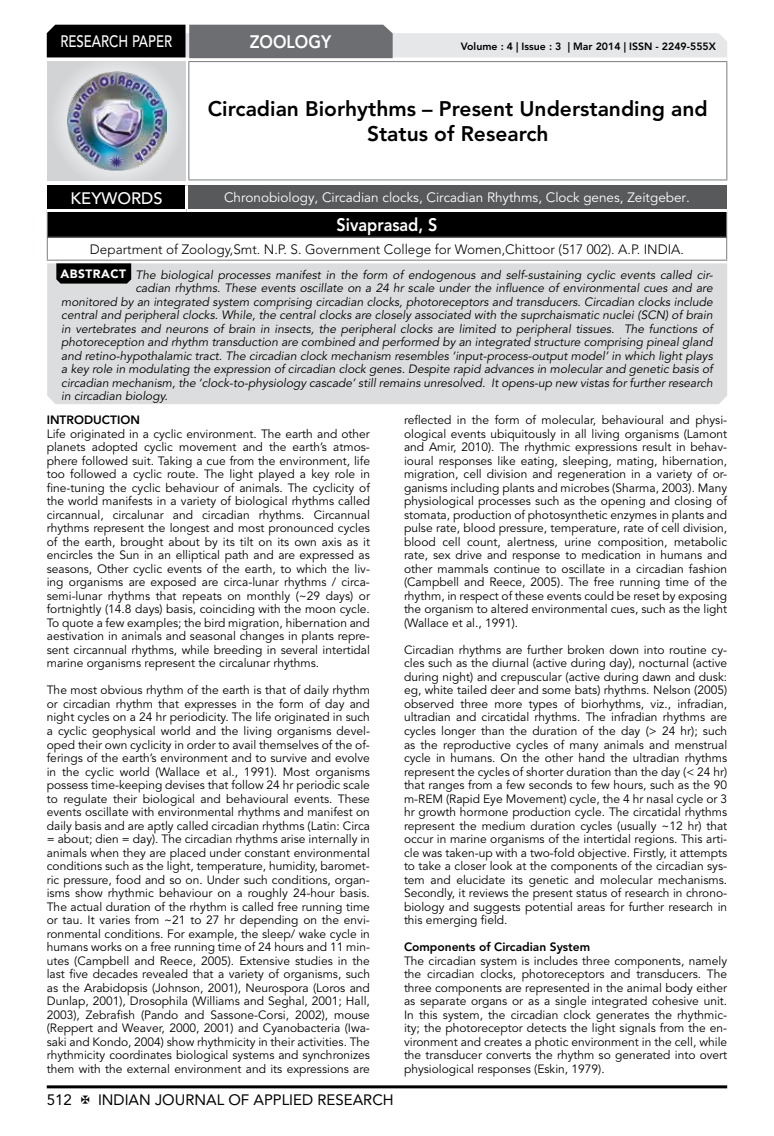
<style>
.page{position:relative;width:774px;height:1136px;background:#fff}
.page>*{position:absolute;margin:0;border:0;box-sizing:border-box;transform-origin:0 0}
.t1{font:800 21px/25.2px "Avenir LT Std";color:#000;text-align:center}
.t2{font:800 18px "Avenir LT Std";color:#fff;scale:.9 1}
.t3{font:500 16.5px "Avenir LT Std";color:#fff;scale:.8 1}
.t4{font:500 16.5px "Avenir LT Std";color:#fff}
.t5{font:15px "Avenir LT Std";color:#000}
.t6{font:300 13.5px "Avenir LT Std";color:#000}
.t7{font:13.5px "Avenir LT Std";color:#fff}
.t8{font:12px/13.5px "Avenir LT Std";color:#000;text-align:justify}
.t9{font:italic 12px "Avenir LT Std";color:#000}
.t10{font:800 12px "Avenir LT Std";color:#000}
.t11{font:800 10.5px "Avenir LT Std";color:#000}
.s1{font-weight:900;font-style:normal;color:#fff}
</style>
<div class="page">
<hr style="left:47px;top:1085px;width:680px;height:3px;background:#000">
<div style="left:48px;top:62px;width:137px;height:118px;background:linear-gradient(to right,#d9dadb,#d9dadb)"></div>
<img style="left:68px;top:71px;width:99px;height:100px">
<svg style="left:47px;top:25px;width:680px;height:33px;background:#979899"></svg>
<hr style="left:188px;top:61px;width:539px;height:1px;background:#808285">
<hr style="left:188px;top:62px;width:1px;height:117px;background:#808285">
<hr style="left:726px;top:62px;width:1px;height:117px;background:#808285">
<hr style="left:188px;top:179px;width:539px;height:1px;background:#808285">
<div style="left:47px;top:211px;width:680px;height:26px;background:#000"></div>
<hr style="left:47px;top:237px;width:680px;height:1px;background:#808285">
<svg style="left:47px;top:212px;width:1px;height:47px"></svg>
<svg style="left:726px;top:212px;width:1px;height:47px"></svg>
<hr style="left:47px;top:259px;width:680px;height:2px;background:#808285">
<div style="left:47px;top:185px;width:139px;height:25px;background:#000"></div>
<div style="left:186px;top:185px;width:541px;height:25px;background:#58595b"></div>
<hr style="left:185px;top:185px;width:3px;height:24px;background:#fff">
<hr style="left:47px;top:209px;width:139px;height:3px;background:#fff">
<hr style="left:186px;top:209px;width:541px;height:3px;background:#fff">
<div style="left:47px;top:263px;width:680px;height:141px;background:#dcddde"></div>
<svg style="left:56px;top:263px;width:75px;height:20px"></svg>
<h3 class="t3" style="left:60px;top:32px;width:139px">RESEARCH PAPER</h3>
<h2 class="t2" style="left:250px;top:31px;width:92px">ZOOLOGY</h2>
<p class="t11" style="left:461px;top:41px;width:257px">Volume : 4 | Issue : 3 | Mar 2014 | ISSN - 2249-555X</p>
<h1 class="t1" style="left:208px;top:96px;width:501px">Circadian Biorhythms – Present Understanding and<br>Status of Research</h1>
<h3 class="t4" style="left:71px;top:189px;width:94px">KEYWORDS</h3>
<p class="t7" style="left:224px;top:189px;width:467px">Chronobiology, Circadian clocks, Circadian Rhythms, Clock genes, Zeitgeber.</p>
<h2 class="t2" style="left:337px;top:214px;width:114px">Sivaprasad, S</h2>
<p class="t6" style="left:90px;top:241px;width:595px">Department of Zoology,Smt. N.P. S. Government College for Women,Chittoor (517 002). A.P. INDIA.</p>
<p class="t9" style="left:61px;top:268px;width:654px"><span class="s1">ABSTRACT</span> The biological processes manifest in the form of endogenous and self-sustaining cyclic events called cir-</p>
<p class="t9" style="left:135px;top:281px;width:579px">cadian rhythms. These events oscillate on a 24 hr scale under the influence of environmental cues and are</p>
<p class="t9" style="left:61px;top:295px;width:653px">monitored by an integrated system comprising circadian clocks, photoreceptors and transducers. Circadian clocks include</p>
<p class="t9" style="left:61px;top:308px;width:653px">central and peripheral clocks. While, the central clocks are closely associated with the suprchaismatic nuclei (SCN) of brain</p>
<p class="t9" style="left:61px;top:322px;width:653px">in vertebrates and neurons of brain in insects, the peripheral clocks are limited to peripheral tissues. The functions of</p>
<p class="t9" style="left:61px;top:335px;width:653px">photoreception and rhythm transduction are combined and performed by an integrated structure comprising pineal gland</p>
<p class="t9" style="left:61px;top:349px;width:653px">and retino-hypothalamic tract. The circadian clock mechanism resembles ‘input-process-output model’ in which light plays</p>
<p class="t9" style="left:61px;top:362px;width:653px">a key role in modulating the expression of circadian clock genes. Despite rapid advances in molecular and genetic basis of</p>
<p class="t9" style="left:61px;top:376px;width:653px">circadian mechanism, the ‘clock-to-physiology cascade’ still remains unresolved. It opens-up new vistas for further research</p>
<p class="t9" style="left:61px;top:389px;width:108px">in circadian biology.</p>
<p class="t10" style="left:47px;top:413px;width:95px">INTRODUCTION</p>
<p class="t8" style="left:47px;top:427px;width:325px">Life originated in a cyclic environment. The earth and other planets adopted cyclic movement and the earth’s atmos&shy;phere followed suit. Taking a cue from the environment, life too followed a cyclic route. The light played a key role in fine-tuning the cyclic behaviour of animals. The cyclicity of the world manifests in a variety of biological rhythms called circannual, circalunar and circadian rhythms. Circannual rhythms represent the longest and most pronounced cycles of the earth, brought about by its tilt on its own axis as it encircles the Sun in an elliptical path and are expressed as seasons, Other cyclic events of the earth, to which the liv&shy;ing organisms are exposed are circa-lunar rhythms / circa&shy;semi-lunar rhythms that repeats on monthly (~29 days) or fortnightly (14.8 days) basis, coinciding with the moon cycle.<br>To quote a few examples; the bird migration, hibernation and aestivation in animals and seasonal changes in plants repre&shy;sent circannual rhythms, while breeding in several intertidal marine organisms represent the circalunar rhythms.</p>
<p class="t8" style="left:47px;top:683px;width:325px">The most obvious rhythm of the earth is that of daily rhythm or circadian rhythm that expresses in the form of day and night cycles on a 24 hr periodicity. The life originated in such a cyclic geophysical world and the living organisms devel&shy;oped their own cyclicity in order to avail themselves of the of&shy;ferings of the earth’s environment and to survive and evolve in the cyclic world (Wallace et al., 1991). Most organisms possess time-keeping devises that follow 24 hr periodic scale to regulate their biological and behavioural events. These events oscillate with environmental rhythms and manifest on daily basis and are aptly called circadian rhythms (Latin: Circa = about; dien = day). The circadian rhythms arise internally in animals when they are placed under constant environmental conditions such as the light, temperature, humidity, baromet&shy;ric pressure, food and so on. Under such conditions, organ&shy;isms show rhythmic behaviour on a roughly 24-hour basis.<br>The actual duration of the rhythm is called free running time or tau. It varies from ~21 to 27 hr depending on the envi&shy;ronmental conditions. For example, the sleep/ wake cycle in humans works on a free running time of 24 hours and 11 min&shy;utes (Campbell and Reece, 2005). Extensive studies in the last five decades revealed that a variety of organisms, such as the Arabidopsis (Johnson, 2001), Neurospora (Loros and Dunlap, 2001), Drosophila (Williams and Seghal, 2001; Hall, 2003), Zebrafish (Pando and Sassone-Corsi, 2002), mouse (Reppert and Weaver, 2000, 2001) and Cyanobacteria (Iwa&shy;saki and Kondo, 2004) show rhythmicity in their activities. The rhythmicity coordinates biological systems and synchronizes them with the external environment and its expressions are</p>
<p class="t8" style="left:404px;top:413px;width:325px">reflected in the form of molecular, behavioural and physi&shy;ological events ubiquitously in all living organisms (Lamont and Amir, 2010). The rhythmic expressions result in behav&shy;ioural responses like eating, sleeping, mating, hibernation, migration, cell division and regeneration in a variety of or&shy;ganisms including plants and microbes (Sharma, 2003). Many physiological processes such as the opening and closing of stomata, production of photosynthetic enzymes in plants and pulse rate, blood pressure, temperature, rate of cell division, blood cell count, alertness, urine composition, metabolic rate, sex drive and response to medication in humans and other mammals continue to oscillate in a circadian fashion (Campbell and Reece, 2005). The free running time of the rhythm, in respect of these events could be reset by exposing the organism to altered environmental cues, such as the light (Wallace et al., 1991).</p>
<p class="t8" style="left:404px;top:643px;width:325px">Circadian rhythms are further broken down into routine cy&shy;cles such as the diurnal (active during day), nocturnal (active during night) and crepuscular (active during dawn and dusk: eg, white tailed deer and some bats) rhythms. Nelson (2005) observed three more types of biorhythms, viz., infradian, ultradian and circatidal rhythms. The infradian rhythms are cycles longer than the duration of the day (&gt; 24 hr); such as the reproductive cycles of many animals and menstrual cycle in humans. On the other hand the ultradian rhythms represent the cycles of shorter duration than the day (&lt; 24 hr) that ranges from a few seconds to few hours, such as the 90 m-REM (Rapid Eye Movement) cycle, the 4 hr nasal cycle or 3 hr growth hormone production cycle. The circatidal rhythms represent the medium duration cycles (usually ~12 hr) that occur in marine organisms of the intertidal regions. This arti&shy;cle was taken-up with a two-fold objective. Firstly, it attempts to take a closer look at the components of the circadian sys&shy;tem and elucidate its genetic and molecular mechanisms.<br>Secondly, it reviews the present status of research in chrono&shy;biology and suggests potential areas for further research in this emerging field.</p>
<p class="t10" style="left:404px;top:939px;width:188px">Components of Circadian System</p>
<p class="t8" style="left:404px;top:953px;width:325px">The circadian system is includes three components, namely the circadian clocks, photoreceptors and transducers. The three components are represented in the animal body either as separate organs or as a single integrated cohesive unit.<br>In this system, the circadian clock generates the rhythmic&shy;ity; the photoreceptor detects the light signals from the en&shy;vironment and creates a photic environment in the cell, while the transducer converts the rhythm so generated into overt physiological responses (Eskin, 1979).</p>
<p class="t5" style="left:47px;top:1090px;width:27px">512</p>
<p class="t5" style="left:98px;top:1090px;width:297px">INDIAN JOURNAL OF APPLIED RESEARCH</p>
</div>
